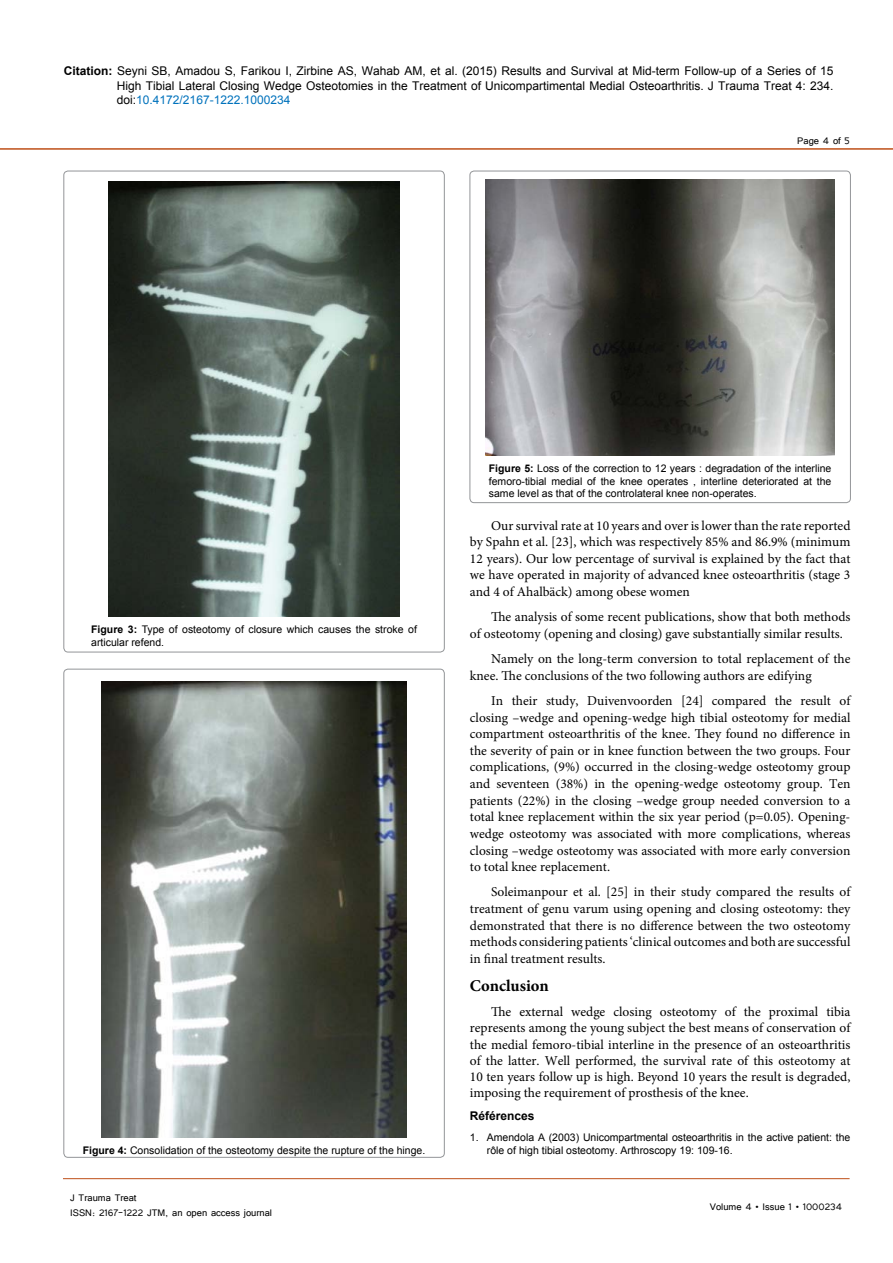
<style>
.page{position:relative;width:893px;height:1263px;background:#fff}
.page>*{position:absolute;margin:0;border:0;box-sizing:border-box;transform-origin:0 0}
.t1{font:700 16.5px "Minion Pro";color:#000}
.t2{font:13.5px/16.6px "Minion Pro";color:#000;text-align:justify}
.t3{font:12px/14.4px "Arial";color:#000;text-align:justify}
.t4{font:12px/14.4px "Tunga";color:#000}
.t5{font:700 12px "Arial";color:#000}
.t6{font:10.5px/12.6px "Arial";color:#000;text-align:justify}
.s1{font-weight:700}
.s2{color:#0072bc}
</style>
<div class="page">
<hr style="left:0;top:148px;width:893px;height:2px;background:#be4f18">
<hr style="left:63px;top:1178px;width:787px;height:1px;background:#be4f18">
<div style="left:470px;top:171px;width:380px;height:332px;border:1px solid #939598;border-radius:4px"></div>
<img style="left:485px;top:179px;width:350px;height:277px">
<img style="left:109px;top:181px;width:291px;height:436px">
<img style="left:102px;top:681px;width:305px;height:456px">
<p class="t3" style="left:117px;top:64px;width:718px;text-indent:-53px"><span class="s1">Citation:</span> Seyni SB, Amadou S, Farikou I, Zirbine AS, Wahab AM, et al. (2015) Results and Survival at Mid-term Follow-up of a Series of 15<br>High Tibial Lateral Closing Wedge Osteotomies in the Treatment of Unicompartimental Medial Osteoarthritis. J Trauma Treat 4: 234. doi:<span class="s2">10.4172/2167-1222.1000234</span></p>
<p class="t4" style="left:797px;top:133px;width:54px">Page 4 of 5</p>
<p class="t6" style="left:91px;top:623px;width:327px"><span class="s1">Figure 3:</span> Type of osteotomy of closure which causes the stroke of articular refend.</p>
<p class="t6" style="left:489px;top:462px;width:344px"><span class="s1">Figure 5:</span> Loss of the correction to 12 years : degradation of the interline femoro-tibial medial of the knee operates , interline deteriorated at the same level as that of the controlateral knee non-operates.</p>
<p class="t2" style="left:470px;top:517px;width:382px;text-indent:21px">Our survival rate at 10 years and over is lower than the rate reported by Spahn et al. [23], which was respectively 85% and 86.9% (minimum 12 years). Our low percentage of survival is explained by the fact that we have operated in majority of advanced knee osteoarthritis (stage 3 and 4 of Ahalbäck) among obese women</p>
<p class="t2" style="left:470px;top:609px;width:382px;text-indent:21px">The analysis of some recent publications, show that both methods of osteotomy (opening and closing) gave substantially similar results.</p>
<p class="t2" style="left:470px;top:650px;width:382px;text-indent:21px">Namely on the long-term conversion to total replacement of the knee. The conclusions of the two following authors are edifying</p>
<p class="t2" style="left:470px;top:692px;width:382px;text-indent:21px">In their study, Duivenvoorden [24] compared the result of closing –wedge and opening-wedge high tibial osteotomy for medial compartment osteoarthritis of the knee. They found no difference in the severity of pain or in knee function between the two groups. Four complications, (9%) occurred in the closing-wedge osteotomy group and seventeen (38%) in the opening-wedge osteotomy group. Ten patients (22%) in the closing –wedge group needed conversion to a total knee replacement within the six year period (p=0.05). Opening&shy;wedge osteotomy was associated with more complications, whereas closing –wedge osteotomy was associated with more early conversion to total knee replacement.</p>
<p class="t2" style="left:470px;top:884px;width:382px;text-indent:21px">Soleimanpour et al. [25] in their study compared the results of treatment of genu varum using opening and closing osteotomy: they demonstrated that there is no difference between the two osteotomy methods considering patients ‘clinical outcomes and both are successful in final treatment results.</p>
<p class="t1" style="left:470px;top:974px;width:81px">Conclusion</p>
<p class="t2" style="left:470px;top:1004px;width:382px;line-height:16.2px;text-indent:21px">The external wedge closing osteotomy of the proximal tibia represents among the young subject the best means of conservation of the medial femoro-tibial interline in the presence of an osteoarthritis of the latter. Well performed, the survival rate of this osteotomy at 10 ten years follow up is high. Beyond 10 years the result is degraded, imposing the requirement of prosthesis of the knee.</p>
<p class="t5" style="left:470px;top:1108px;width:66px">Références</p>
<p class="t6" style="left:470px;top:1131px;width:382px">1. Amendola A (2003) Unicompartmental osteoarthritis in the active patient: the</p>
<p class="t6" style="left:83px;top:1144px;width:344px"><span class="s1">Figure 4:</span> Consolidation of the osteotomy despite the rupture of the hinge.</p>
<p class="t6" style="left:487px;top:1144px;width:247px">rôle of high tibial osteotomy. Arthroscopy 19: 109-16.</p>
<p class="t4" style="left:70px;top:1190px;width:203px">J Trauma Treat<br>ISSN: 2167-1222 JTM, an open access journal</p>
<p class="t4" style="left:710px;top:1199px;width:134px">Volume 4 • Issue 1 • 1000234</p>
</div>
